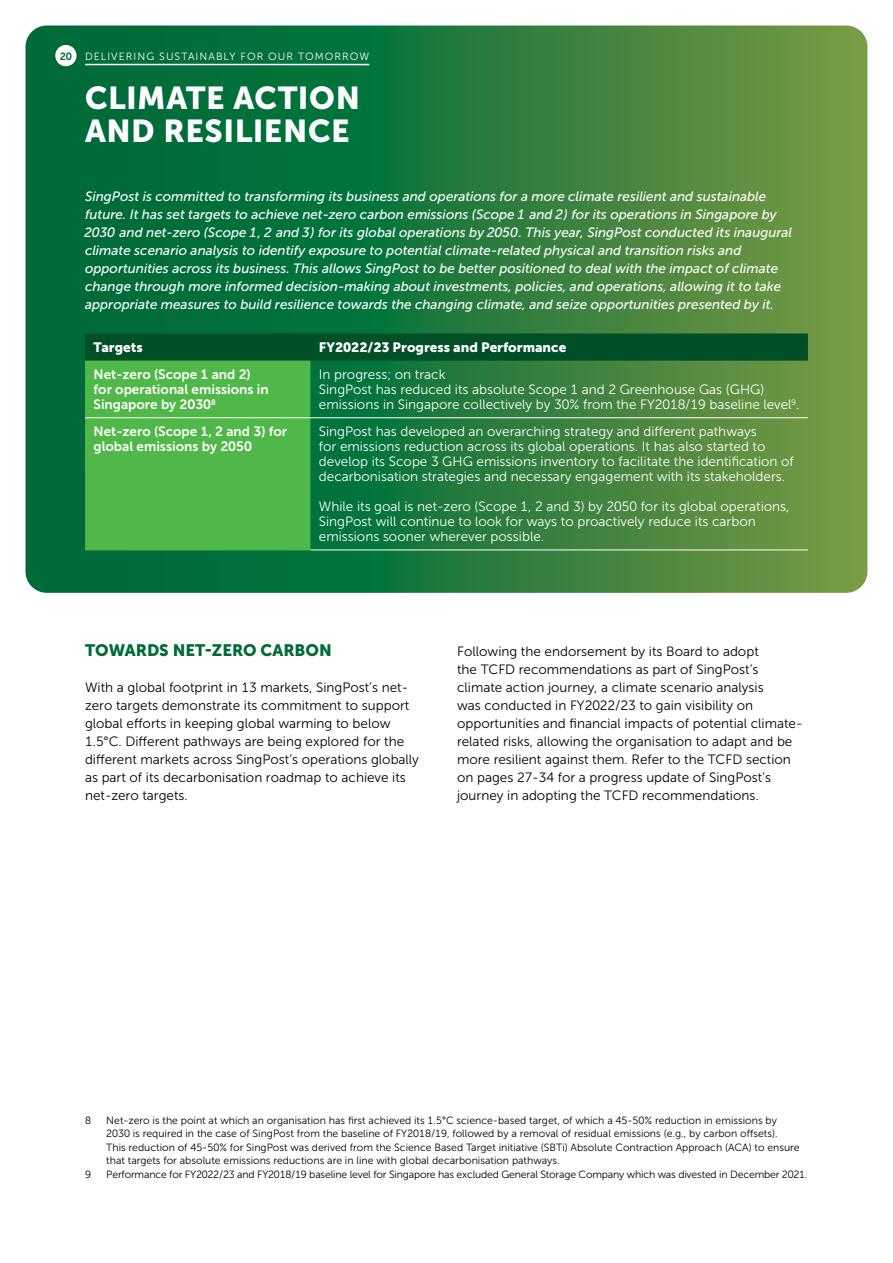
<style>
.page{position:relative;width:893px;height:1263px;background:#fff}
.page>*{position:absolute;margin:0;border:0;box-sizing:border-box;transform-origin:0 0}
.t1{font:31.5px/33px "Museo Sans 900";letter-spacing:.015em;color:#fff}
.t2{font:16.5px "Museo Sans 900";color:#006a39}
.t3{font:13.5px/18px "Museo Sans 300";color:#000}
.t4{font:italic 13.5px/18px "Museo Sans 500";color:#fff}
.t5{font:13.5px/15px "Museo Sans 300";color:#fff}
.t6{font:13.5px/15px "Museo Sans 700";color:#fff}
.t7{font:13.5px "Museo Sans 900";color:#fff}
.t8{font:10.5px/13.5px "Museo Sans 300";color:#000}
.t9{font:10.5px "Museo Sans 300";letter-spacing:.1em;color:#fff}
.s1{font-family:"Museo Sans 700";color:#006a39}
</style>
<div class="page">
<svg style="left:26px;top:26px;width:841px;height:567px;background:#2a7d3e"></svg>
<svg style="left:85px;top:333px;width:723px;height:216px;background:#368a3e"></svg>
<hr style="left:85px;top:417px;width:225px;height:1px;background:#fff">
<hr style="left:310px;top:417px;width:498px;height:1px;background:#fff">
<hr style="left:310px;top:549px;width:498px;height:1px;background:#fff">
<hr style="left:85px;top:549px;width:225px;height:1px;background:#50b848">
<div style="left:55px;top:45px;width:22px;height:21px;background:#fff;border-radius:50%"></div>
<hr style="left:85px;top:64px;width:284px;height:1px;background:#fff">
<p class="t9" style="left:60px;top:50px;width:311px"><span class="s1">20</span> DELIVERING SUSTAINABLY FOR OUR TOMORROW</p>
<h1 class="t1" style="left:85px;top:81px;width:276px">CLIMATE ACTION<br>AND RESILIENCE</h1>
<p class="t4" style="left:85px;top:188px;width:709px">SingPost is committed to transforming its business and operations for a more climate resilient and sustainable future. It has set targets to achieve net-zero carbon emissions (Scope 1 and 2) for its operations in Singapore by 2030 and net-zero (Scope 1, 2 and 3) for its global operations by 2050. This year, SingPost conducted its inaugural climate scenario analysis to identify exposure to potential climate-related physical and transition risks and opportunities across its business. This allows SingPost to be better positioned to deal with the impact of climate change through more informed decision-making about investments, policies, and operations, allowing it to take appropriate measures to build resilience towards the changing climate, and seize opportunities presented by it.</p>
<p class="t7" style="left:94px;top:340px;width:51px">Targets</p>
<p class="t7" style="left:319px;top:340px;width:249px">FY2022/23 Progress and Performance</p>
<p class="t6" style="left:94px;top:367px;width:177px">Net-zero (Scope 1 and 2) for operational emissions in<br>Singapore by 2030<sup>8</sup></p>
<p class="t5" style="left:319px;top:367px;width:482px">In progress; on track<br>SingPost has reduced its absolute Scope 1 and 2 Greenhouse Gas (GHG) emissions in Singapore collectively by 30% from the FY2018/19 baseline level<sup>9</sup>.</p>
<p class="t6" style="left:94px;top:424px;width:195px">Net-zero (Scope 1, 2 and 3) for global emissions by 2050</p>
<p class="t5" style="left:319px;top:424px;width:476px">SingPost has developed an overarching strategy and different pathways<br>for emissions reduction across its global operations. It has also started to develop its Scope 3 GHG emissions inventory to facilitate the identification of decarbonisation strategies and necessary engagement with its stakeholders.</p>
<p class="t5" style="left:319px;top:499px;width:472px">While its goal is net-zero (Scope 1, 2 and 3) by 2050 for its global operations,<br>SingPost will continue to look for ways to proactively reduce its carbon emissions sooner wherever possible.</p>
<p class="t2" style="left:85px;top:641px;width:248px">TOWARDS NET-ZERO CARBON</p>
<p class="t3" style="left:85px;top:679px;width:335px">With a global footprint in 13 markets, SingPost’s net&shy;zero targets demonstrate its commitment to support global efforts in keeping global warming to below 1.5°C. Different pathways are being explored for the different markets across SingPost’s operations globally as part of its decarbonisation roadmap to achieve its net-zero targets.</p>
<p class="t3" style="left:457px;top:643px;width:347px">Following the endorsement by its Board to adopt<br>the TCFD recommendations as part of SingPost’s climate action journey, a climate scenario analysis<br>was conducted in FY2022/23 to gain visibility on opportunities and financial impacts of potential climate&shy;related risks, allowing the organisation to adapt and be more resilient against them. Refer to the TCFD section on pages 27-34 for a progress update of SingPost’s journey in adopting the TCFD recommendations.</p>
<p class="t8" style="left:85px;top:1114px;width:7px">8</p>
<p class="t8" style="left:106px;top:1114px;width:695px">Net-zero is the point at which an organisation has first achieved its 1.5°C science-based target, of which a 45-50% reduction in emissions by 2030 is required in the case of SingPost from the baseline of FY2018/19, followed by a removal of residual emissions (e.g., by carbon offsets).<br>This reduction of 45-50% for SingPost was derived from the Science Based Target initiative (SBTi) Absolute Contraction Approach (ACA) to ensure that targets for absolute emissions reductions are in line with global decarbonisation pathways.</p>
<p class="t8" style="left:85px;top:1168px;width:7px">9</p>
<p class="t8" style="left:106px;top:1168px;width:703px">Performance for FY2022/23 and FY2018/19 baseline level for Singapore has excluded General Storage Company which was divested in December 2021.</p>
</div>
